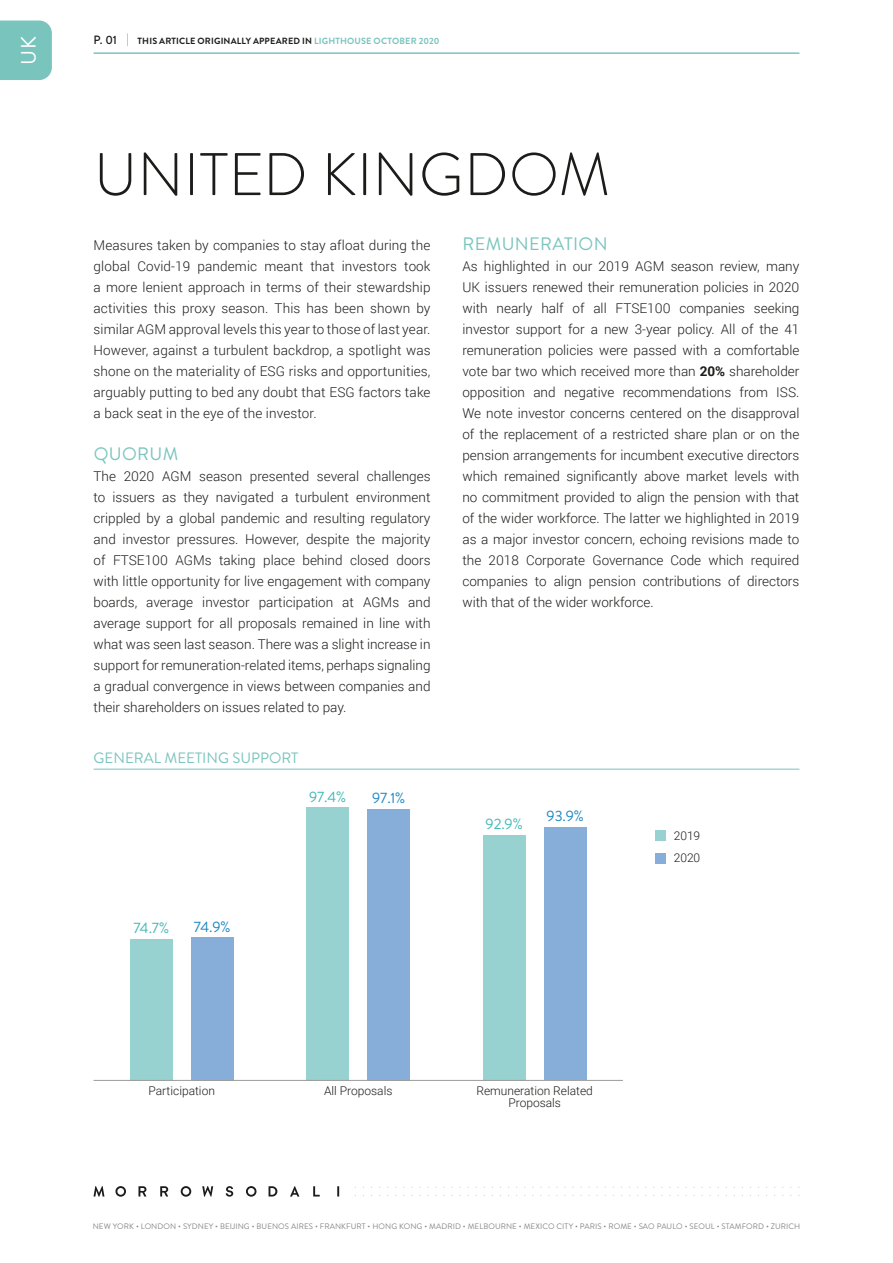
<style>
.page{position:relative;width:893px;height:1263px;background:#fff}
.page>*{position:absolute;margin:0;border:0;box-sizing:border-box;transform-origin:0 0}
.Titolo_Brandon{font:300 60px "Brandon Grotesque";letter-spacing:.005em;color:#1c1c1a}
.TOC_body_text{font:21px "Brandon Grotesque";color:#fff}
.sottotitolo{font:18px "Brandon Grotesque";letter-spacing:.02em;color:#7ac4be}
.t1{font:15px "Brandon Grotesque";color:#7ac4be}
.t2{font:15px "Brandon Grotesque";color:#40b8b5}
.t3{font:15px "Brandon Grotesque";color:#1b86c1}
.testo_corrente_no_si{font:300 13.5px/21px "Roboto";color:#1c1c1a;text-align:justify}
.t4{font:300 12px/22.2px "Roboto";color:#1c1c1a}
.t5{font:700 9px "Brandon Grotesque";letter-spacing:.02em;color:#1c1c1a}
.t6{font:7.95px "Brandon Grotesque";letter-spacing:.01em;color:#878786}
.s1{font-weight:500;font-size:12px}
.s2{font-weight:100;font-size:12px}
.s3{color:#7ac4be}
.s4{font-weight:700}
</style>
<div class="page">
<svg style="left:94px;top:1186px;width:245px;height:11px"></svg>
<svg style="left:355px;top:1187px;width:444px;height:9px"></svg>
<hr style="left:94px;top:52px;width:705px;height:2px;background:#7ac4be">
<div style="left:191px;top:937px;width:43px;height:143px;background:#86aed8"></div>
<div style="left:130px;top:939px;width:43px;height:141px;background:#98d2d0"></div>
<div style="left:367px;top:809px;width:43px;height:271px;background:#86aed8"></div>
<div style="left:306px;top:807px;width:43px;height:273px;background:#98d2d0"></div>
<div style="left:544px;top:827px;width:42px;height:253px;background:#86aed8"></div>
<div style="left:483px;top:835px;width:42px;height:245px;background:#98d2d0"></div>
<hr style="left:94px;top:1080px;width:529px;height:1px;background:#9c9c9c">
<hr style="left:94px;top:769px;width:705px;height:1px;background:#7ac4be">
<div style="left:655px;top:831px;width:11px;height:10px;background:#98d2d0"></div>
<div style="left:655px;top:853px;width:11px;height:10px;background:#86aed8"></div>
<div style="left:0;top:21px;width:52px;height:59px;background:#7ac4be"></div>
<p class="TOC_body_text" style="left:14px;top:65px;width:30px;rotate:-90deg">UK</p>
<p class="t5" style="left:94px;top:34px;width:347px"><span class="s1">P. 01</span> <span class="s2">|</span> THIS ARTICLE ORIGINALLY APPEARED IN <span class="s3">LIGHTHOUSE OCTOBER 2020</span></p>
<p class="Titolo_Brandon" style="left:94px;top:133px;width:518px">UNITED KINGDOM</p>
<p class="testo_corrente_no_si" style="left:94px;top:234px;width:339px">Measures taken by companies to stay afloat during the global Covid-19 pandemic meant that investors took a more lenient approach in terms of their stewardship activities this proxy season. This has been shown by similar AGM approval levels this year to those of last year.<br>However, against a turbulent backdrop, a spotlight was shone on the materiality of ESG risks and opportunities, arguably putting to bed any doubt that ESG factors take a back seat in the eye of the investor.</p>
<p class="sottotitolo" style="left:94px;top:441px;width:86px">QUORUM</p>
<p class="testo_corrente_no_si" style="left:94px;top:465px;width:338px">The 2020 AGM season presented several challenges to issuers as they navigated a turbulent environment crippled by a global pandemic and resulting regulatory and investor pressures. However, despite the majority of FTSE100 AGMs taking place behind closed doors with little opportunity for live engagement with company boards, average investor participation at AGMs and average support for all proposals remained in line with what was seen last season. There was a slight increase in support for remuneration-related items, perhaps signaling a gradual convergence in views between companies and their shareholders on issues related to pay.</p>
<p class="t1" style="left:94px;top:748px;width:206px">GENERAL MEETING SUPPORT</p>
<p class="t2" style="left:309px;top:786px;width:39px">97.4%</p>
<p class="t3" style="left:372px;top:788px;width:35px">97.1%</p>
<p class="t2" style="left:133px;top:918px;width:37px">74.7%</p>
<p class="t3" style="left:194px;top:916px;width:38px">74.9%</p>
<p class="sottotitolo" style="left:463px;top:231px;width:147px">REMUNERATION</p>
<p class="testo_corrente_no_si" style="left:462px;top:255px;width:338px">As highlighted in our 2019 AGM season review, many UK issuers renewed their remuneration policies in 2020 with nearly half of all FTSE100 companies seeking investor support for a new 3-year policy. All of the 41 remuneration policies were passed with a comfortable vote bar two which received more than <span class="s4">20%</span> shareholder opposition and negative recommendations from ISS.<br>We note investor concerns centered on the disapproval of the replacement of a restricted share plan or on the pension arrangements for incumbent executive directors which remained significantly above market levels with no commitment provided to align the pension with that of the wider workforce. The latter we highlighted in 2019 as a major investor concern, echoing revisions made to the 2018 Corporate Governance Code which required companies to align pension contributions of directors with that of the wider workforce.</p>
<p class="t2" style="left:486px;top:813px;width:39px">92.9%</p>
<p class="t3" style="left:546px;top:806px;width:39px">93.9%</p>
<p class="t4" style="left:674px;top:824px;width:28px">2019<br>2020</p>
<p class="t4" style="left:149px;top:1080px;width:68px">Participation</p>
<p class="t4" style="left:324px;top:1080px;width:70px">All Proposals</p>
<p class="t4" style="left:476px;top:1085px;width:118px;line-height:12px;text-align:center">Remuneration Related<br>Proposals</p>
<p class="t6" style="left:93px;top:1220px;width:709px">NEW YORK • LONDON • SYDNEY • BEIJING • BUENOS AIRES • FRANKFURT • HONG KONG • MADRID • MELBOURNE • MEXICO CITY • PARIS • ROME • SAO PAULO • SEOUL • STAMFORD • ZURICH</p>
</div>
